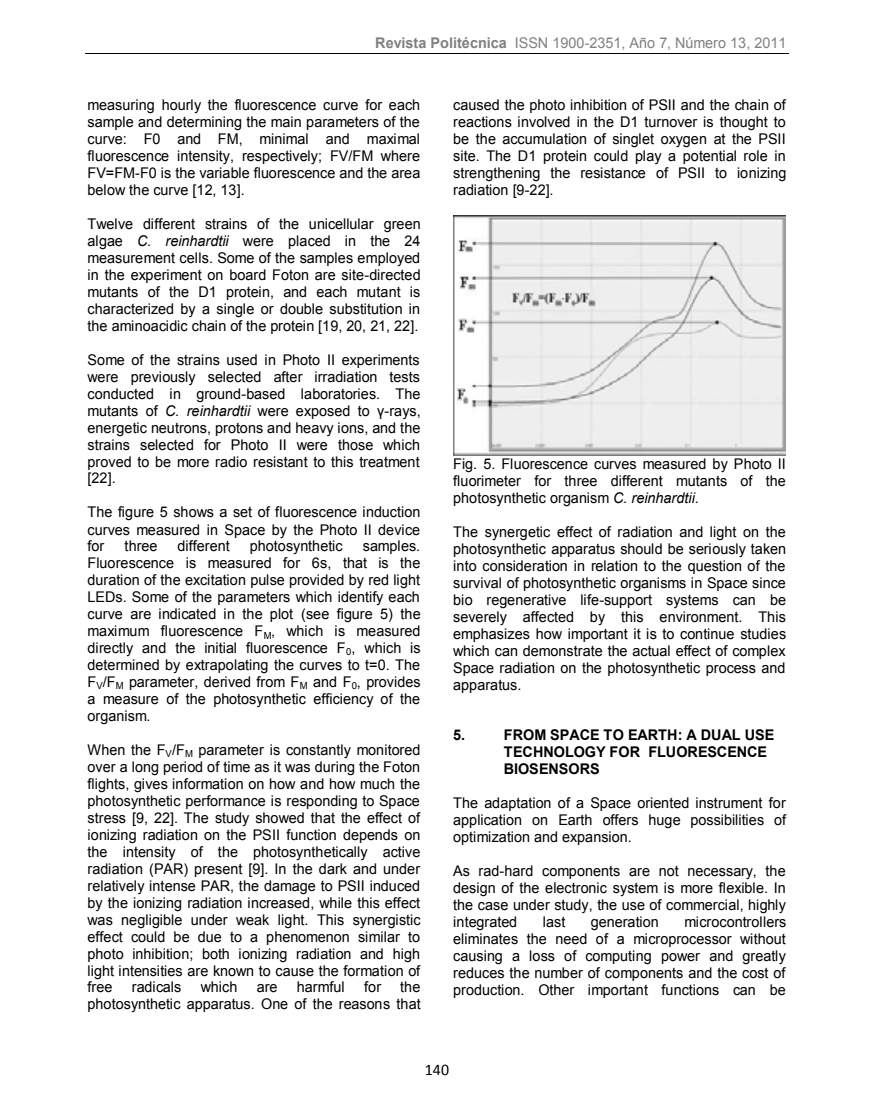
<style>
.page{position:relative;width:872px;height:1106px;background:#fff}
.page>*{position:absolute;margin:0;border:0;box-sizing:border-box;transform-origin:0 0}
.t1{font:16.2px "Calibri";color:#000}
.t2{font:14.7px/17px "Arial";letter-spacing:.005em;color:#000;text-align:justify}
.t3{font:700 14.7px/17px "Arial";color:#000}
.t4{font:14.7px "Arial";letter-spacing:.005em;color:#808080}
.s1{font-weight:700}
.s2{font-style:italic}
.s3{font-style:inherit}
</style>
<div class="page">
<hr style="left:85px;top:53px;width:703px;height:1px;background:#000">
<img style="left:453px;top:215px;width:332px;height:240px">
<p class="t4" style="left:375px;top:33px;width:413px"><span class="s1">Revista Politécnica</span> ISSN 1900-2351, Año 7, Número 13, 2011</p>
<p class="t2" style="left:88px;top:97px;width:334px">measuring hourly the fluorescence curve for each sample and determining the main parameters of the curve: F0 and FM, minimal and maximal fluorescence intensity, respectively; FV/FM where FV=FM-F0 is the variable fluorescence and the area below the curve [12, 13].</p>
<p class="t2" style="left:88px;top:216px;width:335px">Twelve different strains of the unicellular green algae <span class="s2">C. reinhardtii</span> were placed in the 24 measurement cells. Some of the samples employed in the experiment on board Foton are site-directed mutants of the D1 protein, and each mutant is characterized by a single or double substitution in the aminoacidic chain of the protein [19, 20, 21, 22].</p>
<p class="t2" style="left:87px;top:351px;width:335px">Some of the strains used in Photo II experiments were previously selected after irradiation tests conducted in ground-based laboratories. The mutants of <span class="s2">C. reinhardtii</span> were exposed to <span class="s3">γ</span>-rays, energetic neutrons, protons and heavy ions, and the strains selected for Photo II were those which proved to be more radio resistant to this treatment [22].</p>
<p class="t2" style="left:87px;top:504px;width:334px">The figure 5 shows a set of fluorescence induction curves measured in Space by the Photo II device for</p>
<p class="t2" style="left:125px;top:538px;width:34px">three</p>
<p class="t2" style="left:178px;top:538px;width:54px">different</p>
<p class="t2" style="left:250px;top:538px;width:94px">photosynthetic</p>
<p class="t2" style="left:87px;top:538px;width:335px;text-indent:275px">samples.<br>Fluorescence is measured for 6s, that is the duration of the excitation pulse provided by red light LEDs. Some of the parameters which identify each curve are indicated in the plot (see figure 5) the maximum fluorescence F<sub>M</sub>, which is measured directly and the initial fluorescence F<sub>0</sub>, which is determined by extrapolating the curves to t=0. The F<sub>V</sub>/F<sub>M</sub> parameter, derived from F<sub>M</sub> and F<sub>0</sub>, provides a measure of the photosynthetic efficiency of the organism.</p>
<p class="t2" style="left:88px;top:741px;width:335px">When the F<sub>V</sub>/F<sub>M</sub> parameter is constantly monitored over a long period of time as it was during the Foton flights, gives information on how and how much the photosynthetic performance is responding to Space stress [9, 22]. The study showed that the effect of ionizing radiation on the PSII function depends on the intensity of the photosynthetically active radiation (PAR) present [9]. In the dark and under relatively intense PAR, the damage to PSII induced by the ionizing radiation increased, while this effect was negligible under weak light. This synergistic effect could be due to a phenomenon similar to photo inhibition; both ionizing radiation and high light intensities are known to cause the formation of free</p>
<p class="t2" style="left:132px;top:979px;width:51px">radicals</p>
<p class="t2" style="left:201px;top:979px;width:38px">which</p>
<p class="t2" style="left:257px;top:979px;width:22px">are</p>
<p class="t2" style="left:297px;top:979px;width:49px">harmful</p>
<p class="t2" style="left:364px;top:979px;width:18px">for</p>
<p class="t2" style="left:88px;top:979px;width:335px;text-align:right">the<br>photosynthetic apparatus. One of the reasons that</p>
<p class="t2" style="left:453px;top:97px;width:335px">caused the photo inhibition of PSII and the chain of reactions involved in the D1 turnover is thought to be the accumulation of singlet oxygen at the PSII site. The D1 protein could play a potential role in strengthening the resistance of PSII to ionizing radiation [9-22].</p>
<p class="t2" style="left:453px;top:455px;width:334px">Fig. 5. Fluorescence curves measured by Photo II fluorimeter for three different mutants of the photosynthetic organism <span class="s2">C. reinhardtii</span>.</p>
<p class="t2" style="left:453px;top:523px;width:335px">The synergetic effect of radiation and light on the photosynthetic apparatus should be seriously taken into consideration in relation to the question of the survival of photosynthetic organisms in Space since bio regenerative life-support systems can be severely affected by this environment. This emphasizes how important it is to continue studies which can demonstrate the actual effect of complex Space radiation on the photosynthetic process and apparatus.</p>
<p class="t3" style="left:453px;top:727px;width:14px">5.</p>
<p class="t3" style="left:504px;top:727px;width:272px">FROM SPACE TO EARTH: A DUAL USE<br>TECHNOLOGY FOR FLUORESCENCE<br>BIOSENSORS</p>
<p class="t2" style="left:453px;top:794px;width:334px">The adaptation of a Space oriented instrument for application on Earth offers huge possibilities of optimization and expansion.</p>
<p class="t2" style="left:453px;top:862px;width:334px">As rad-hard components are not necessary, the design of the electronic system is more flexible. In the case under study, the use of commercial, highly integrated</p>
<p class="t2" style="left:453px;top:913px;width:335px;text-indent:231px">microcontrollers eliminates the need of a microprocessor without causing a loss of computing power and greatly reduces the number of components and the cost of production. Other important functions can be</p>
<p class="t2" style="left:543px;top:913px;width:24px">last</p>
<p class="t2" style="left:591px;top:913px;width:70px">generation</p>
<p class="t1" style="left:425px;top:1059px;width:26px">140</p>
</div>
